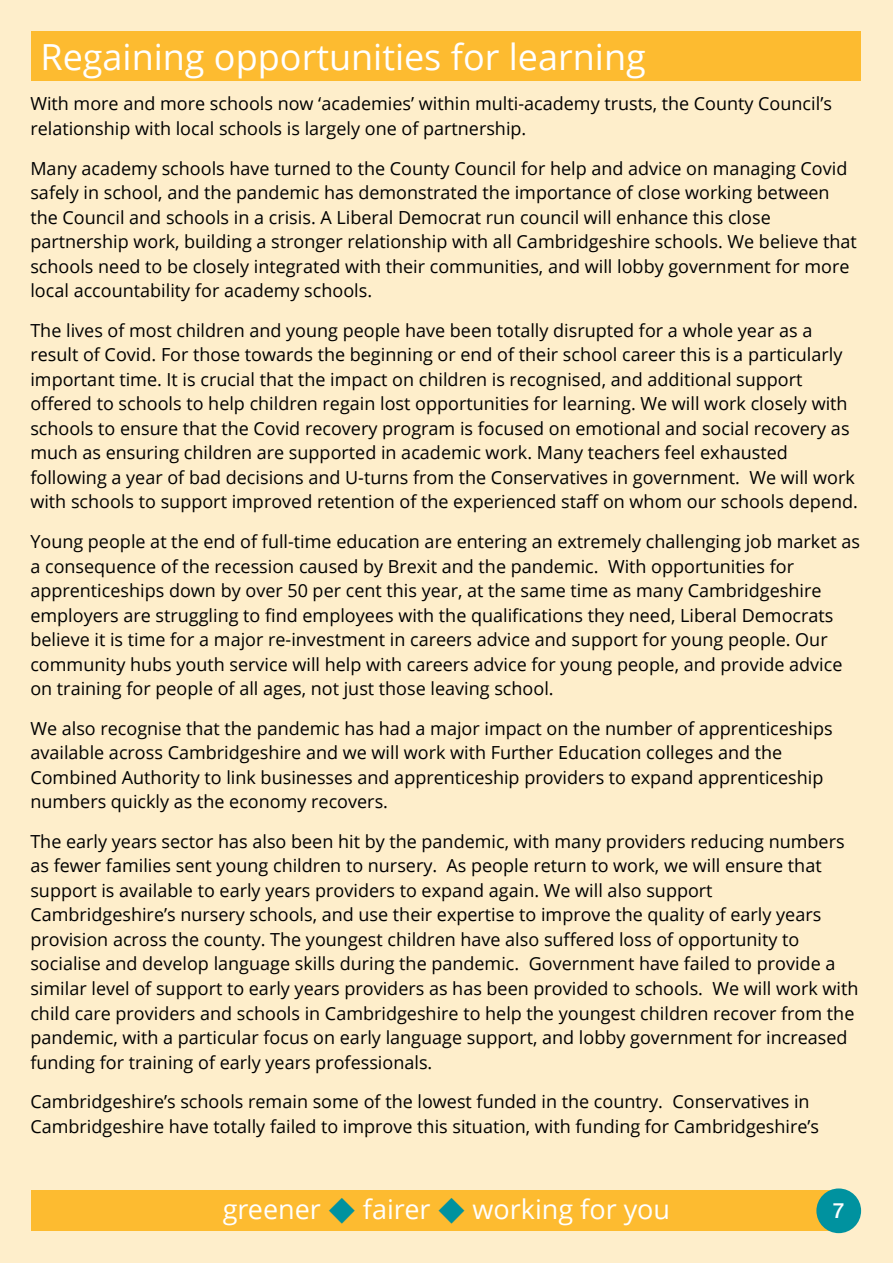
<style>
.page{position:relative;width:893px;height:1263px;background:#feeecb}
.page>*{position:absolute;margin:0;border:0;box-sizing:border-box;transform-origin:0 0}
.t1{font:36px "font 00000000263809 d 0";color:#fff}
.t2{font:27px "font 00000000263809 d 0";color:#fff}
.t3{font:500 21px "Helvetica Neue LT Std";color:#fff}
.t4{font:18px/24.6px "font 00000000263809 d 0";color:#000}
.s1{color:#00929f}
</style>
<div class="page">
<div style="left:32px;top:1190px;width:807px;height:41px;background:#fdbb30"></div>
<div style="left:816px;top:1188px;width:45px;height:45px;background:#00929f;border-radius:50%"></div>
<div style="left:32px;top:32px;width:829px;height:49px;background:#fdbb30"></div>
<h1 class="t1" style="left:40px;top:32px;width:607px">Regaining opportunities for learning</h1>
<p class="t4" style="left:30px;top:91px;width:803px">With more and more schools now ‘academies’ within multi-academy trusts, the County Council’s relationship with local schools is largely one of partnership.</p>
<p class="t4" style="left:30px;top:155px;width:828px">Many academy schools have turned to the County Council for help and advice on managing Covid safely in school, and the pandemic has demonstrated the importance of close working between the Council and schools in a crisis. A Liberal Democrat run council will enhance this close partnership work, building a stronger relationship with all Cambridgeshire schools. We believe that schools need to be closely integrated with their communities, and will lobby government for more local accountability for academy schools.</p>
<p class="t4" style="left:30px;top:317px;width:829px">The lives of most children and young people have been totally disrupted for a whole year as a result of Covid. For those towards the beginning or end of their school career this is a particularly important time. It is crucial that the impact on children is recognised, and additional support offered to schools to help children regain lost opportunities for learning. We will work closely with schools to ensure that the Covid recovery program is focused on emotional and social recovery as much as ensuring children are supported in academic work. Many teachers feel exhausted following a year of bad decisions and U-turns from the Conservatives in government. We will work with schools to support improved retention of the experienced staff on whom our schools depend.</p>
<p class="t4" style="left:30px;top:529px;width:831px">Young people at the end of full-time education are entering an extremely challenging job market as a consequence of the recession caused by Brexit and the pandemic. With opportunities for apprenticeships down by over 50 per cent this year, at the same time as many Cambridgeshire employers are struggling to find employees with the qualifications they need, Liberal Democrats believe it is time for a major re-investment in careers advice and support for young people. Our community hubs youth service will help with careers advice for young people, and provide advice on training for people of all ages, not just those leaving school.</p>
<p class="t4" style="left:30px;top:715px;width:804px">We also recognise that the pandemic has had a major impact on the number of apprenticeships available across Cambridgeshire and we will work with Further Education colleges and the Combined Authority to link businesses and apprenticeship providers to expand apprenticeship numbers quickly as the economy recovers.</p>
<p class="t4" style="left:30px;top:828px;width:829px">The early years sector has also been hit by the pandemic, with many providers reducing numbers as fewer families sent young children to nursery. As people return to work, we will ensure that support is available to early years providers to expand again. We will also support Cambridgeshire’s nursery schools, and use their expertise to improve the quality of early years provision across the county. The youngest children have also suffered loss of opportunity to socialise and develop language skills during the pandemic. Government have failed to provide a similar level of support to early years providers as has been provided to schools. We will work with child care providers and schools in Cambridgeshire to help the youngest children recover from the pandemic, with a particular focus on early language support, and lobby government for increased funding for training of early years professionals.</p>
<p class="t4" style="left:30px;top:1089px;width:790px">Cambridgeshire’s schools remain some of the lowest funded in the country. Conservatives in<br>Cambridgeshire have totally failed to improve this situation, with funding for Cambridgeshire’s</p>
<h2 class="t2" style="left:223px;top:1190px;width:449px">greener <span class="s1">u</span> fairer <span class="s1">u</span> working for you</h2>
<p class="t3" style="left:833px;top:1197px;width:13px">7</p>
</div>
